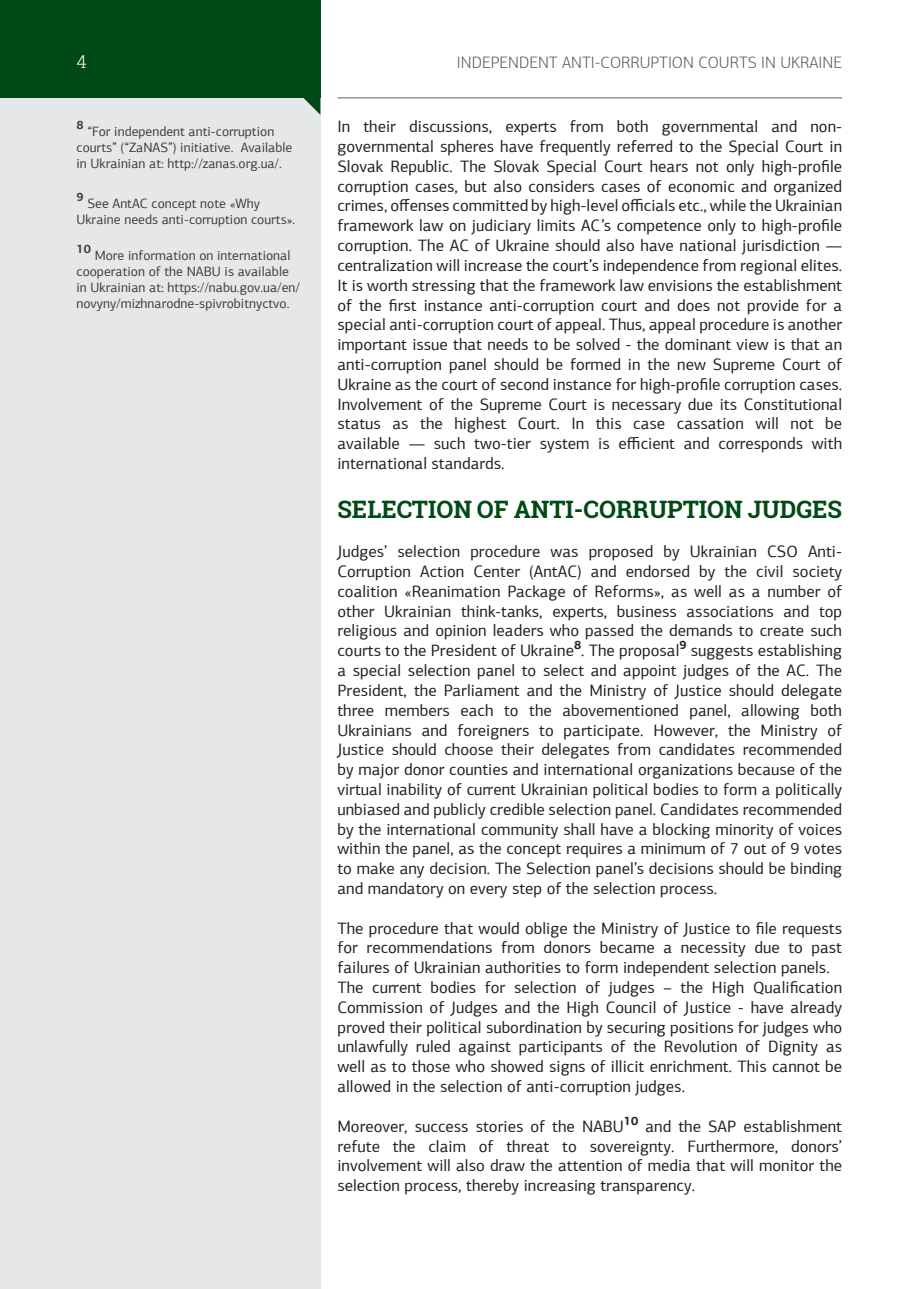
<style>
.page{position:relative;width:906px;height:1289px;background:#fff}
.page>*{position:absolute;margin:0;border:0;box-sizing:border-box;transform-origin:0 0}
.t1{font:700 24px "Roboto Slab";color:#004a15}
.t2{font:300 18px "Roboto Slab";color:#fff}
.t3{font:16.5px/19.8px "PF Agora Sans Pro";color:#231f20;text-align:justify}
.t4{font:300 16.5px "PF Agora Sans Pro";color:#57585a}
.t5{font:13.5px/16.2px "PF Agora Sans Pro";color:#3e3e3f}
.t6{font:700 12.3px "PF Agora Sans Pro";color:#3e3e3f}
</style>
<div class="page">
<div style="left:0;top:0;width:320px;height:1288px;background:#e6e7e9"></div>
<div style="left:0;top:0;width:320px;height:98px;background:#004a15"></div>
<hr style="left:337px;top:97px;width:505px;height:2px;background:#939598">
<svg style="left:303px;top:98px;width:17px;height:17px"></svg>
<p class="t2" style="left:77px;top:49px;width:12px">4</p>
<p class="t4" style="left:457px;top:53px;width:387px">INDEPENDENT ANTI-CORRUPTION COURTS IN UKRAINE</p>
<p class="t6" style="left:77px;top:117px;width:9px">8</p>
<p class="t5" style="left:77px;top:123px;width:217px;text-indent:11px">“For independent anti-corruption courts” (“ZaNAS”) initiative. Available in Ukrainian at: http://zanas.org.ua/.</p>
<p class="t6" style="left:77px;top:189px;width:9px">9</p>
<p class="t5" style="left:77px;top:195px;width:220px;text-indent:11px">See AntAC concept note «Why<br>Ukraine needs anti-corruption courts».</p>
<p class="t6" style="left:77px;top:241px;width:16px">10</p>
<p class="t5" style="left:77px;top:247px;width:225px;text-indent:18px">More information on international cooperation of the NABU is available in Ukrainian at: https://nabu.gov.ua/en/ novyny/mizhnarodne-spivrobitnyctvo.</p>
<p class="t3" style="left:337px;top:117px;width:506px">In their discussions, experts from both governmental and non&shy;governmental spheres have frequently referred to the Special Court in Slovak Republic. The Slovak Special Court hears not only high-profile corruption cases, but also considers cases of economic and organized crimes, offenses committed by high-level officials etc., while the Ukrainian framework law on judiciary limits AC’s competence only to high-profile corruption. The AC of Ukraine should also have national jurisdiction — centralization will increase the court’s independence from regional elites.</p>
<p class="t3" style="left:337px;top:275px;width:506px">It is worth stressing that the framework law envisions the establishment of the first instance anti-corruption court and does not provide for a special anti-corruption court of appeal. Thus, appeal procedure is another important issue that needs to be solved - the dominant view is that an anti-corruption panel should be formed in the new Supreme Court of Ukraine as the court of second instance for high-profile corruption cases.<br>Involvement of the Supreme Court is necessary due its Constitutional status as the highest Court. In this case cassation will not be available — such two-tier system is efficient and corresponds with international standards.</p>
<p class="t1" style="left:337px;top:492px;width:506px">SELECTION OF ANTI-CORRUPTION JUDGES</p>
<p class="t3" style="left:337px;top:541px;width:506px">Judges’ selection procedure was proposed by Ukrainian CSO Anti-Corruption Action Center (AntAC) and endorsed by the civil society coalition «Reanimation Package of Reforms», as well as a number of other Ukrainian think-tanks, experts, business associations and top religious and opinion leaders who passed the demands to create such courts to the President of Ukraine<sup>8</sup>. The proposal<sup>9</sup> suggests establishing a special selection panel to select and appoint judges of the AC. The President, the Parliament and the Ministry of Justice should delegate three members each to the abovementioned panel, allowing both Ukrainians and foreigners to participate. However, the Ministry of Justice should choose their delegates from candidates recommended by major donor counties and international organizations because of the virtual inability of current Ukrainian political bodies to form a politically unbiased and publicly credible selection panel. Candidates recommended by the international community shall have a blocking minority of voices within the panel, as the concept requires a minimum of 7 out of 9 votes to make any decision. The Selection panel’s decisions should be binding and mandatory on every step of the selection process.</p>
<p class="t3" style="left:337px;top:918px;width:506px">The procedure that would oblige the Ministry of Justice to file requests for recommendations from donors became a necessity due to past failures of Ukrainian authorities to form independent selection panels.</p>
<p class="t3" style="left:337px;top:977px;width:506px">The current bodies for selection of judges – the High Qualification Commission of Judges and the High Council of Justice - have already proved their political subordination by securing positions for judges who unlawfully ruled against participants of the Revolution of Dignity as well as to those who showed signs of illicit enrichment. This cannot be allowed in the selection of anti-corruption judges.</p>
<p class="t3" style="left:337px;top:1116px;width:506px">Moreover, success stories of the NABU<sup>10</sup> and the SAP establishment refute the claim of threat to sovereignty. Furthermore, donors’ involvement will also draw the attention of media that will monitor the selection process, thereby increasing transparency.</p>
</div>
